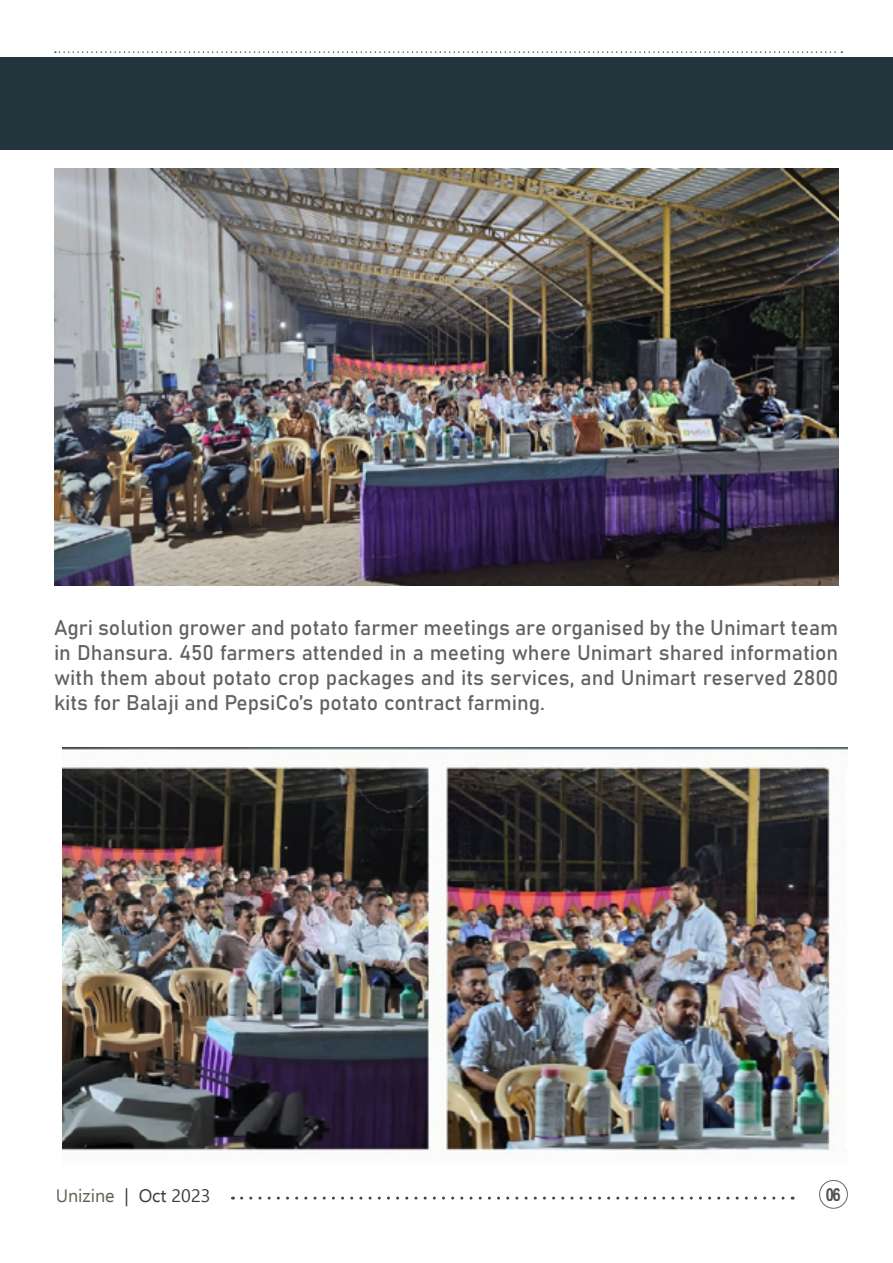
<style>
.page{position:relative;width:893px;height:1263px;background:#fff}
.page>*{position:absolute;margin:0;border:0;box-sizing:border-box;transform-origin:0 0}
.t1{font:21px/25.2px "Bahnschrift";color:#616264;text-align:justify}
.t2{font:18px "Ebrima";color:#313e22}
.t3{font:700 18px "Arial Narrow";color:#28211f}
.s1{color:#000}
.s2{color:#100906}
</style>
<div class="page">
<svg style="left:55px;top:51px;width:787px;height:2px"></svg>
<svg style="left:232px;top:1196px;width:551px;height:3px"></svg>
<div style="left:819px;top:1180px;width:29px;height:28px;border:1px solid #656669;border-radius:50%"></div>
<div style="left:0;top:57px;width:893px;height:92px;background:#22353c"></div>
<img style="left:54px;top:168px;width:784px;height:418px">
<img style="left:63px;top:747px;width:785px;height:407px">
<p class="t1" style="left:54px;top:613px;width:786px">Agri solution grower and potato farmer meetings are organised by the Unimart team in Dhansura. 450 farmers attended in a meeting where Unimart shared information with them about potato crop packages and its services, and Unimart reserved 2800 kits for Balaji and PepsiCo’s potato contract farming.</p>
<p class="t2" style="left:56px;top:1182px;width:156px">Unizine <span class="s1">|</span> <span class="s2">Oct 2023</span></p>
<p class="t3" style="left:825px;top:1180px;width:17px">06</p>
</div>
